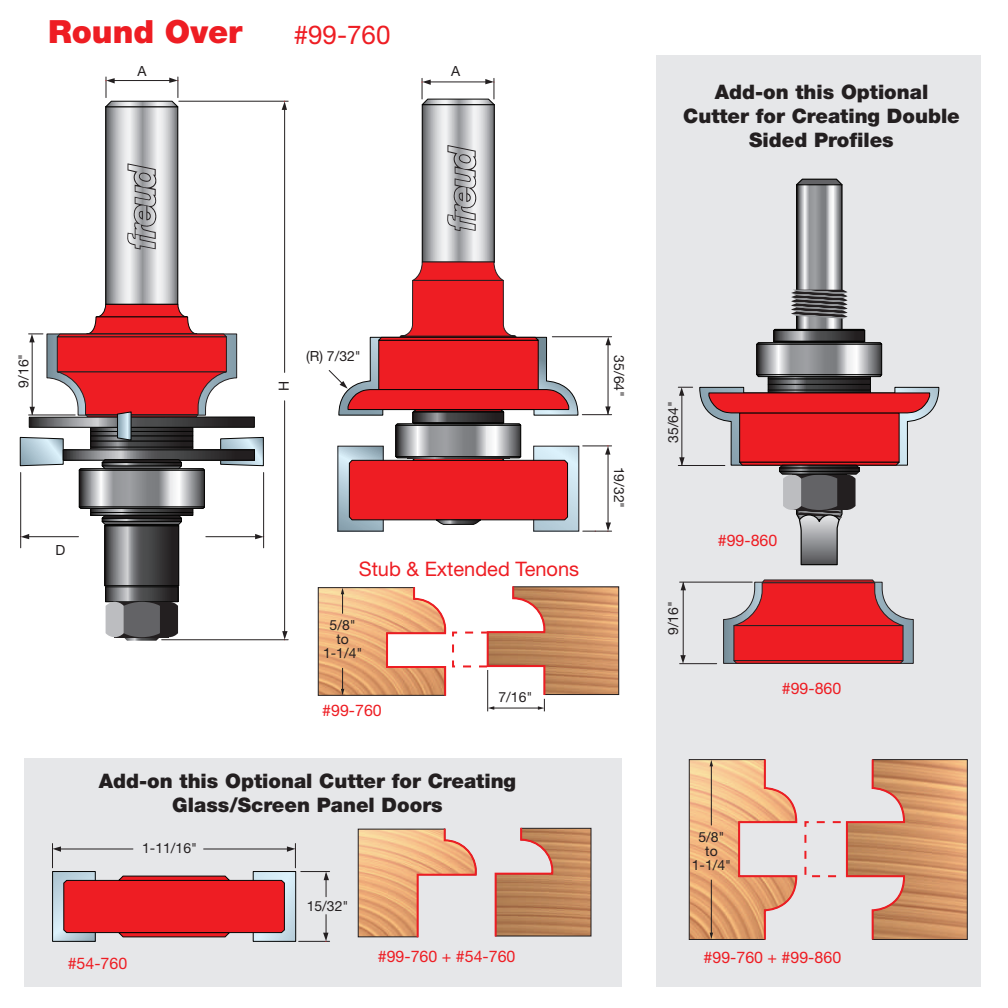
<style>
.page{position:relative;width:1008px;height:1008px;background:#fff}
.page>*{position:absolute;margin:0;border:0;box-sizing:border-box;transform-origin:0 0}
.t1{font:900 32px "Helvetica Neue LT Std";color:#ee1d23}
.t2{font:26px "Helvetica Neue LT Std";color:#ee1d23}
.t3{font:900 20px/24px "Helvetica Neue LT Std";color:#231f20;text-align:center}
.t4{font:20px "Helvetica Neue LT Std";color:#ee1d23}
.t5{font:16px "Helvetica Neue LT Std";color:#ee1d23}
.t6{font:14px/14px "Helvetica Neue LT Std";color:#231f20;text-align:center}
</style>
<div class="page">
<div style="left:656px;top:55px;width:325px;height:932px;background:#e6e7e9"></div>
<div style="left:24px;top:758px;width:598px;height:229px;background:#e6e7e9"></div>
<svg style="left:357px;top:828px;width:120px;height:110px"></svg>
<svg style="left:494px;top:827px;width:98px;height:110px"></svg>
<svg style="left:317px;top:587px;width:130px;height:109px"></svg>
<svg style="left:486px;top:586px;width:134px;height:125px"></svg>
<hr style="left:487px;top:670px;width:1px;height:41px;background:#231f20">
<div style="left:452px;top:632px;width:36px;height:35px;border:2px dashed #ee1d23"></div>
<svg style="left:52px;top:844px;width:278px;height:98px"></svg>
<svg style="left:796px;top:178px;width:46px;height:6px"></svg>
<svg style="left:798px;top:186px;width:43px;height:142px"></svg>
<div style="left:796px;top:184px;width:47px;height:146px;border:1px solid #050504"></div>
<svg style="left:773px;top:328px;width:93px;height:4px"></svg>
<svg style="left:775px;top:332px;width:88px;height:8px"></svg>
<div style="left:773px;top:330px;width:92px;height:12px;border:1px solid #050504"></div>
<svg style="left:791px;top:290px;width:57px;height:29px"></svg>
<svg style="left:759px;top:346px;width:121px;height:27px"></svg>
<div style="left:757px;top:344px;width:125px;height:31px;border:1px solid #050504"></div>
<svg style="left:756px;top:340px;width:127px;height:5px"></svg>
<svg style="left:699px;top:374px;width:240px;height:192px"></svg>
<svg style="left:723px;top:580px;width:191px;height:84px"></svg>
<svg style="left:688px;top:759px;width:280px;height:181px"></svg>
<svg style="left:108px;top:109px;width:68px;height:194px"></svg>
<div style="left:106px;top:107px;width:72px;height:198px;border:1px solid #050504"></div>
<svg style="left:127px;top:163px;width:31px;height:87px"></svg>
<svg style="left:81px;top:472px;width:122px;height:33px"></svg>
<div style="left:79px;top:470px;width:126px;height:37px;border:1px solid #050504"></div>
<svg style="left:78px;top:506px;width:127px;height:3px"></svg>
<svg style="left:107px;top:527px;width:70px;height:51px"></svg>
<div style="left:105px;top:525px;width:74px;height:61px;border:1px solid #050504"></div>
<svg style="left:92px;top:510px;width:99px;height:1px"></svg>
<div style="left:90px;top:508px;width:103px;height:5px;border:1px solid #050504"></div>
<div style="left:90px;top:512px;width:103px;height:4px;border:1px solid #050504"></div>
<svg style="left:104px;top:578px;width:76px;height:63px"></svg>
<svg style="left:101px;top:515px;width:82px;height:11px"></svg>
<svg style="left:21px;top:534px;width:8px;height:5px"></svg>
<hr style="left:25px;top:536px;width:53px;height:1px;background:#231f20">
<hr style="left:20px;top:473px;width:1px;height:75px;background:#231f20">
<svg style="left:255px;top:534px;width:8px;height:5px"></svg>
<hr style="left:206px;top:536px;width:54px;height:1px;background:#231f20">
<hr style="left:263px;top:473px;width:1px;height:75px;background:#231f20">
<hr style="left:179px;top:101px;width:109px;height:1px;background:#231f20">
<hr style="left:162px;top:639px;width:126px;height:1px;background:#231f20">
<svg style="left:282px;top:631px;width:6px;height:9px"></svg>
<svg style="left:282px;top:101px;width:5px;height:9px"></svg>
<hr style="left:284px;top:401px;width:1px;height:236px;background:#231f20">
<hr style="left:284px;top:105px;width:1px;height:267px;background:#231f20">
<svg style="left:105px;top:77px;width:74px;height:30px"></svg>
<hr style="left:110px;top:80px;width:65px;height:1px;background:#231f20">
<svg style="left:339px;top:448px;width:43px;height:82px"></svg>
<div style="left:337px;top:446px;width:47px;height:86px;border:1px solid #231f20"></div>
<svg style="left:535px;top:448px;width:42px;height:82px"></svg>
<svg style="left:398px;top:427px;width:121px;height:28px"></svg>
<div style="left:396px;top:425px;width:125px;height:32px;border:1px solid #050504"></div>
<svg style="left:415px;top:416px;width:87px;height:5px"></svg>
<div style="left:413px;top:412px;width:91px;height:11px;border:1px solid #050504"></div>
<svg style="left:395px;top:422px;width:127px;height:4px"></svg>
<svg style="left:349px;top:456px;width:219px;height:69px"></svg>
<svg style="left:407px;top:458px;width:102px;height:1px"></svg>
<svg style="left:424px;top:106px;width:68px;height:154px"></svg>
<div style="left:422px;top:104px;width:72px;height:158px;border:1px solid #050504"></div>
<svg style="left:447px;top:145px;width:31px;height:86px"></svg>
<svg style="left:421px;top:78px;width:74px;height:27px"></svg>
<hr style="left:426px;top:81px;width:65px;height:1px;background:#231f20">
<hr style="left:552px;top:336px;width:60px;height:1px;background:#231f20">
<hr style="left:582px;top:414px;width:30px;height:1px;background:#231f20">
<svg style="left:583px;top:523px;width:29px;height:9px"></svg>
<svg style="left:606px;top:337px;width:5px;height:8px"></svg>
<svg style="left:605px;top:406px;width:6px;height:9px"></svg>
<hr style="left:608px;top:453px;width:1px;height:75px;background:#231f20">
<hr style="left:608px;top:342px;width:1px;height:72px;background:#231f20">
<svg style="left:583px;top:445px;width:29px;height:10px"></svg>
<svg style="left:328px;top:261px;width:250px;height:155px"></svg>
<svg style="left:20px;top:304px;width:244px;height:167px"></svg>
<hr style="left:32px;top:339px;width:1px;height:76px;background:#231f20">
<hr style="left:678px;top:465px;width:47px;height:1px;background:#231f20">
<svg style="left:678px;top:387px;width:15px;height:9px"></svg>
<svg style="left:679px;top:457px;width:6px;height:8px"></svg>
<hr style="left:681px;top:393px;width:1px;height:72px;background:#231f20">
<hr style="left:680px;top:663px;width:37px;height:1px;background:#231f20">
<hr style="left:680px;top:582px;width:72px;height:1px;background:#231f20">
<svg style="left:680px;top:655px;width:6px;height:9px"></svg>
<svg style="left:681px;top:582px;width:5px;height:8px"></svg>
<hr style="left:683px;top:583px;width:1px;height:75px;background:#231f20">
<h1 class="t1" style="left:48px;top:13px;width:196px">Round Over</h1>
<h2 class="t2" style="left:294px;top:19px;width:98px">#99-760</h2>
<p class="t6" style="left:138px;top:64px;width:11px">A</p>
<p class="t6" style="left:451px;top:64px;width:11px">A</p>
<p class="t3" style="left:683px;top:80px;width:278px">Add-on this Optional<br>Cutter for Creating Double<br>Sided Profiles</p>
<p class="t6" style="left:16px;top:388px;width:35px;rotate:-90deg">9/16"</p>
<p class="t6" style="left:277px;top:391px;width:12px;rotate:-90deg">H</p>
<p class="t6" style="left:306px;top:349px;width:56px">(R) 7/32"</p>
<p class="t6" style="left:55px;top:542px;width:11px">D</p>
<p class="t4" style="left:359px;top:557px;width:222px">Stub &amp; Extended Tenons</p>
<p class="t6" style="left:323px;top:618px;width:41px">5/8" to<br>1-1/4"</p>
<p class="t5" style="left:322px;top:701px;width:61px">#99-760</p>
<p class="t6" style="left:499px;top:690px;width:35px">7/16"</p>
<p class="t3" style="left:99px;top:768px;width:419px">Add-on this Optional Cutter for Creating<br>Glass/Screen Panel Doors</p>
<p class="t6" style="left:142px;top:841px;width:56px">1-11/16"</p>
<p class="t6" style="left:307px;top:899px;width:43px">15/32"</p>
<p class="t5" style="left:68px;top:954px;width:61px">#54-760</p>
<p class="t5" style="left:378px;top:947px;width:139px">#99-760 + #54-760</p>
<p class="t6" style="left:626px;top:355px;width:43px;rotate:90deg">35/64"</p>
<p class="t6" style="left:626px;top:467px;width:43px;rotate:90deg">19/32"</p>
<p class="t6" style="left:666px;top:443px;width:43px;rotate:-90deg">35/64"</p>
<p class="t6" style="left:666px;top:635px;width:35px;rotate:-90deg">9/16"</p>
<p class="t5" style="left:718px;top:531px;width:61px">#99-860</p>
<p class="t5" style="left:782px;top:679px;width:61px">#99-860</p>
<p class="t6" style="left:692px;top:830px;width:41px">5/8" to<br>1-1/4"</p>
<p class="t5" style="left:704px;top:948px;width:139px">#99-760 + #99-860</p>
</div>
